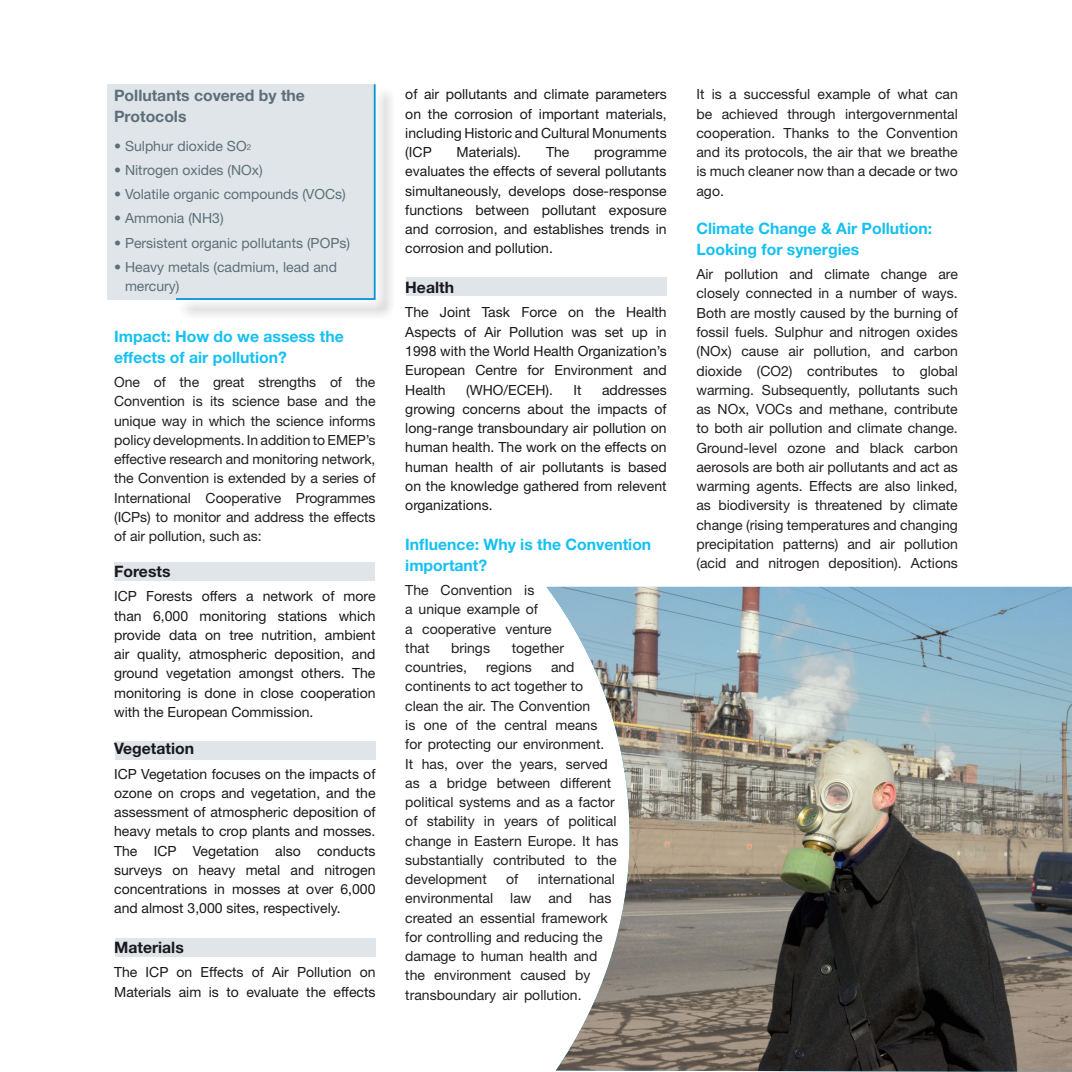
<style>
.page{position:relative;width:1072px;height:1072px;background:#fff}
.page>*{position:absolute;margin:0;border:0;box-sizing:border-box;transform-origin:0 0}
.t1{font:700 15.75px/21px "Helvetica Neue LT Std";color:#15c0f2}
.t2{font:700 15.75px "Helvetica Neue LT Std";color:#19191d}
.t3{font:700 15.75px/21px "Helvetica Neue LT Std";color:#5c6f78}
.t4{font:14px/19.2px "Helvetica Neue LT Std";color:#231f20;text-align:justify}
.t5{font:14px/19.2px "Helvetica Neue LT Std";color:#19191d;text-align:justify}
.t6{font:14px/19.2px "Helvetica Neue LT Std";color:#5c6f78}
.s1{font-size:8.22px}
</style>
<div class="page">
<div style="left:114px;top:562px;width:260px;height:19px;background:#e0e5e9"></div>
<div style="left:115px;top:741px;width:260px;height:18px;background:#e0e5e9"></div>
<div style="left:115px;top:938px;width:260px;height:18px;background:#e0e5e9"></div>
<div style="left:406px;top:277px;width:261px;height:19px;background:#e0e5e9"></div>
<img style="left:546px;top:587px;width:525px;height:484px">
<div style="left:107px;top:84px;width:268px;height:216px;background:#e0e5e9"></div>
<div style="left:176px;top:84px;width:218px;height:234px;background:#efefef"></div>
<div style="left:176px;top:84px;width:200px;height:217px;background:#e0e5e9"></div>
<p class="t3" style="left:114px;top:84px;width:192px">Pollutants covered by the<br>Protocols</p>
<p class="t6" style="left:114px;top:136px;width:139px">• Sulphur dioxide SO<span class="s1">2</span></p>
<p class="t6" style="left:114px;top:160px;width:150px">• Nitrogen oxides (NOx)</p>
<p class="t6" style="left:114px;top:184px;width:233px">• Volatile organic compounds (VOCs)</p>
<p class="t6" style="left:114px;top:209px;width:111px">• Ammonia (NH3)</p>
<p class="t6" style="left:114px;top:233px;width:237px">• Persistent organic pollutants (POPs)</p>
<p class="t6" style="left:125px;top:257px;width:213px;text-indent:-11px">• Heavy metals (cadmium, lead and mercury)</p>
<p class="t1" style="left:114px;top:325px;width:231px">Impact: How do we assess the effects of air pollution?</p>
<p class="t4" style="left:114px;top:372px;width:263px">One of the great strengths of the Convention is its science base and the unique way in which the science informs policy developments. In addition to EMEP’s effective research and monitoring network, the Convention is extended by a series of International Cooperative Programmes (ICPs) to monitor and address the effects of air pollution, such as:</p>
<p class="t2" style="left:114px;top:562px;width:58px">Forests</p>
<p class="t5" style="left:114px;top:586px;width:263px">ICP Forests offers a network of more than 6,000 monitoring stations which provide data on tree nutrition, ambient air quality, atmospheric deposition, and ground vegetation amongst others. The monitoring is done in close cooperation with the European Commission.</p>
<p class="t2" style="left:114px;top:739px;width:81px">Vegetation</p>
<p class="t5" style="left:114px;top:763px;width:263px">ICP Vegetation focuses on the impacts of ozone on crops and vegetation, and the assessment of atmospheric deposition of heavy metals to crop plants and mosses.<br>The ICP Vegetation also conducts surveys on heavy metal and nitrogen concentrations in mosses at over 6,000 and almost 3,000 sites, respectively.</p>
<p class="t2" style="left:114px;top:937px;width:71px">Materials</p>
<p class="t5" style="left:114px;top:962px;width:263px">The ICP on Effects of Air Pollution on<br>Materials aim is to evaluate the effects</p>
<p class="t5" style="left:405px;top:84px;width:263px">of air pollutants and climate parameters on the corrosion of important materials, including Historic and Cultural Monuments (ICP</p>
<p class="t5" style="left:456px;top:142px;width:66px">Materials).</p>
<p class="t5" style="left:546px;top:142px;width:25px">The</p>
<p class="t5" style="left:405px;top:142px;width:263px;text-indent:189px">programme evaluates the effects of several pollutants simultaneously, develops dose-response functions between pollutant exposure and corrosion, and establishes trends in corrosion and pollution.</p>
<p class="t2" style="left:405px;top:278px;width:50px">Health</p>
<p class="t5" style="left:405px;top:303px;width:263px">The Joint Task Force on the Health Aspects of Air Pollution was set up in 1998 with the World Health Organization’s European Centre for Environment and Health</p>
<p class="t5" style="left:466px;top:380px;width:88px">(WHO/ECEH).</p>
<p class="t5" style="left:573px;top:380px;width:10px">It</p>
<p class="t5" style="left:405px;top:380px;width:263px;text-indent:197px">addresses growing concerns about the impacts of long-range transboundary air pollution on human health. The work on the effects on human health of air pollutants is based on the knowledge gathered from relevent organizations.</p>
<p class="t1" style="left:405px;top:533px;width:247px">Influence: Why is the Convention important?</p>
<p class="t4" style="left:405px;top:580px;width:148px;text-align:left">The Convention is<br>a unique example of<br>a cooperative venture that</p>
<p class="t4" style="left:451px;top:638px;width:40px">brings</p>
<p class="t4" style="left:511px;top:638px;width:54px">together</p>
<p class="t4" style="left:405px;top:657px;width:63px">countries,</p>
<p class="t4" style="left:486px;top:657px;width:47px">regions</p>
<p class="t4" style="left:405px;top:657px;width:214px;text-align:left;text-indent:146px">and continents to act together to clean the air. The Convention<br>is one of the central means<br>for protecting our environment.<br>It has, over the years, served as a bridge between different political systems and as a factor of stability in years of political change in Eastern Europe. It has substantially contributed to the development</p>
<p class="t4" style="left:506px;top:869px;width:14px">of</p>
<p class="t4" style="left:405px;top:869px;width:211px;text-align:left;text-indent:132px">international environmental law and has created an essential framework for controlling and reducing the damage to human health and the environment caused by transboundary air pollution.</p>
<p class="t4" style="left:696px;top:84px;width:263px">It is a successful example of what can be achieved through intergovernmental cooperation. Thanks to the Convention and its protocols, the air that we breathe is much cleaner now than a decade or two ago.</p>
<p class="t1" style="left:696px;top:217px;width:237px">Climate Change &amp; Air Pollution:<br>Looking for synergies</p>
<p class="t4" style="left:696px;top:264px;width:263px">Air pollution and climate change are closely connected in a number of ways.<br>Both are mostly caused by the burning of fossil fuels. Sulphur and nitrogen oxides (NOx) cause air pollution, and carbon dioxide (CO2) contributes to global warming. Subsequently, pollutants such as NOx, VOCs and methane, contribute to both air pollution and climate change.<br>Ground-level ozone and black carbon aerosols are both air pollutants and act as warming agents. Effects are also linked, as biodiversity is threatened by climate change (rising temperatures and changing precipitation patterns) and air pollution (acid and nitrogen deposition). Actions</p>
</div>
